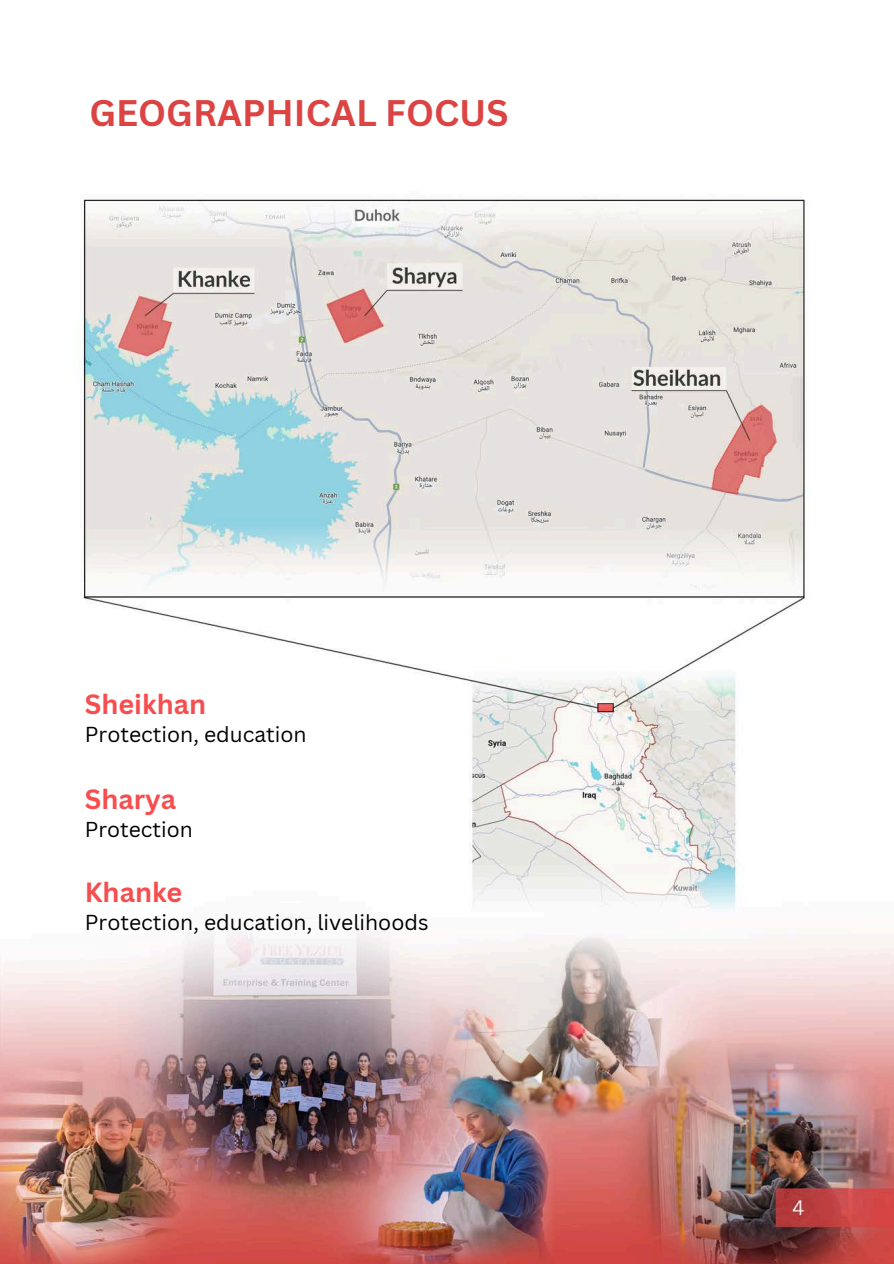
<style>
.page{position:relative;width:894px;height:1264px;background:#fff}
.page>*{position:absolute;margin:0;border:0;box-sizing:border-box;transform-origin:0 0}
.t1{font:700 36px "Canva Sans";color:#dc4444}
.t2{font:700 27px "Canva Sans";color:#f64d4e}
.t3{font:21.15px "Canva Sans";color:#000}
.t4{font:21px "Canva Sans";color:#000}
</style>
<div class="page">
<img style="left:0;top:199px;width:893px;height:1064px">
<h1 class="t1" style="left:89px;top:88px;width:420px">GEOGRAPHICAL FOCUS</h1>
<p class="t2" style="left:85px;top:685px;width:123px">Sheikhan</p>
<p class="t3" style="left:85px;top:719px;width:223px">Protection, education</p>
<p class="t2" style="left:85px;top:780px;width:93px">Sharya</p>
<p class="t4" style="left:85px;top:814px;width:109px">Protection</p>
<p class="t2" style="left:85px;top:873px;width:99px">Khanke</p>
<p class="t3" style="left:85px;top:907px;width:345px">Protection, education, livelihoods</p>
</div>
